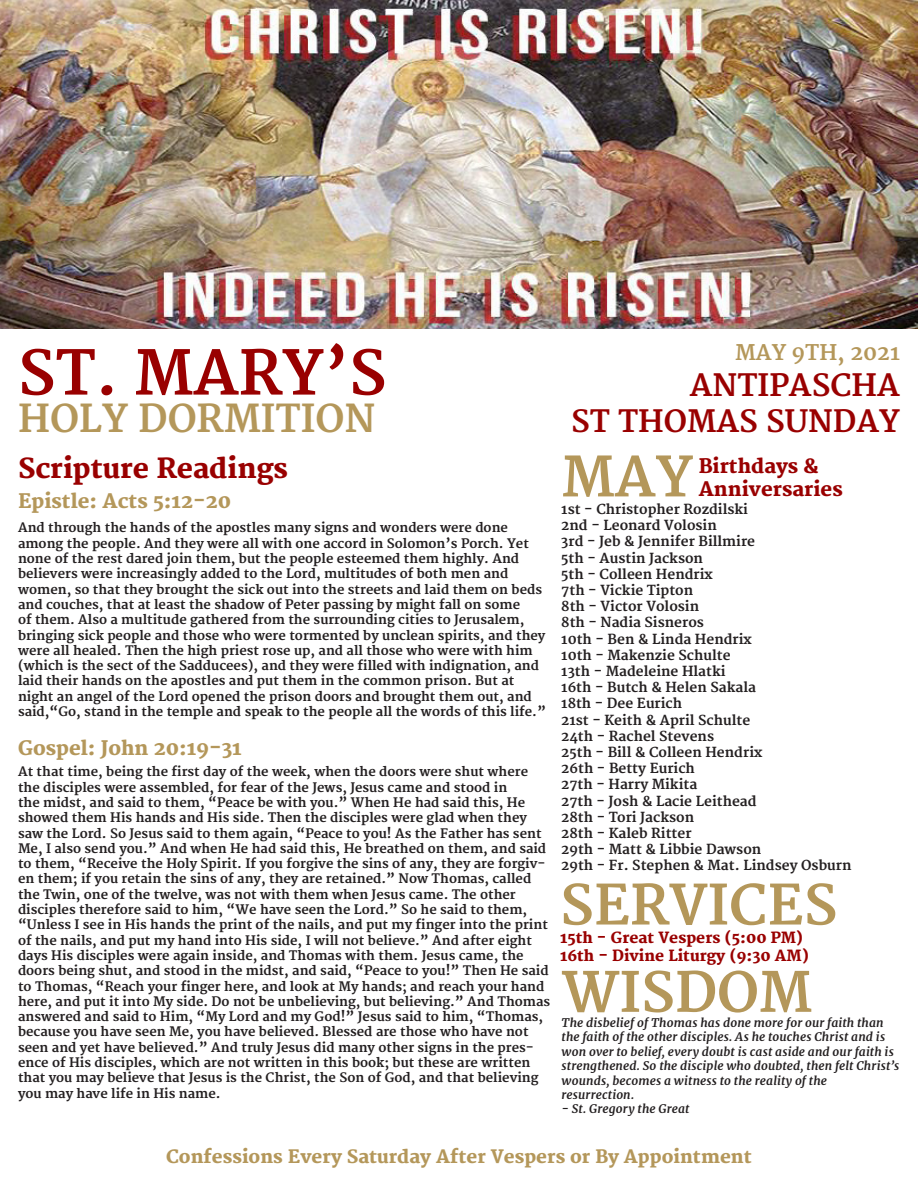
<style>
.page{position:relative;width:918px;height:1188px;background:#fff}
.page>*{position:absolute;margin:0;border:0;box-sizing:border-box;transform-origin:0 0}
.t1{font:700 60px "Merriweather";color:#900}
.t2{font:700 54px "Merriweather";color:#b4975a}
.t3{font:700 37.5px "Merriweather";color:#b4975a}
.t4{font:700 30px "Merriweather";color:#900}
.t5{font:800 27px "Merriweather";color:#900}
.t6{font:700 21px "Merriweather";color:#b4975a}
.t7{font:800 19.5px "Merriweather";color:#b4975a}
.t8{font:800 19.5px "Merriweather";color:#900}
.t9{font:800 18px "Merriweather";color:#b4975a}
.t10{font:800 15px "Merriweather";color:#900}
.t11{font:700 13.5px "Merriweather";color:#231f20}
.t12{font:700 12.75px/15.3px "Merriweather";color:#231f20}
.t13{font:italic 700 12px/14.4px "Merriweather";letter-spacing:.01em;color:#231f20}
</style>
<div class="page">
<img style="left:0;top:0;width:918px;height:328px">
<p class="t1" style="left:18px;top:338px;width:370px">ST. MARY’S</p>
<p class="t3" style="left:18px;top:397px;width:359px">HOLY DORMITION</p>
<p class="t5" style="left:18px;top:453px;width:272px">Scripture Readings</p>
<p class="t7" style="left:18px;top:490px;width:215px">Epistle: Acts 5:12-20</p>
<p class="t12" style="left:18px;top:521px;width:530px">And through the hands of the apostles many signs and wonders were done among the people. And they were all with one accord in Solomon’s Porch. Yet none of the rest dared join them, but the people esteemed them highly. And believers were increasingly added to the Lord, multitudes of both men and women, so that they brought the sick out into the streets and laid them on beds and couches, that at least the shadow of Peter passing by might fall on some<br>of them. Also a multitude gathered from the surrounding cities to Jerusalem, bringing sick people and those who were tormented by unclean spirits, and they were all healed. Then the high priest rose up, and all those who were with him (which is the sect of the Sadducees), and they were filled with indignation, and laid their hands on the apostles and put them in the common prison. But at night an angel of the Lord opened the prison doors and brought them out, and said,“Go, stand in the temple and speak to the people all the words of this life.”</p>
<p class="t7" style="left:18px;top:737px;width:225px">Gospel: John 20:19-31</p>
<p class="t12" style="left:18px;top:765px;width:534px">At that time, being the first day of the week, when the doors were shut where the disciples were assembled, for fear of the Jews, Jesus came and stood in<br>the midst, and said to them, “Peace be with you.” When He had said this, He showed them His hands and His side. Then the disciples were glad when they saw the Lord. So Jesus said to them again, “Peace to you! As the Father has sent Me, I also send you.” And when He had said this, He breathed on them, and said to them, “Receive the Holy Spirit. If you forgive the sins of any, they are forgiv&shy;en them; if you retain the sins of any, they are retained.” Now Thomas, called the Twin, one of the twelve, was not with them when Jesus came. The other disciples therefore said to him, “We have seen the Lord.” So he said to them, “Unless I see in His hands the print of the nails, and put my finger into the print of the nails, and put my hand into His side, I will not believe.” And after eight days His disciples were again inside, and Thomas with them. Jesus came, the doors being shut, and stood in the midst, and said, “Peace to you!” Then He said to Thomas, “Reach your finger here, and look at My hands; and reach your hand here, and put it into My side. Do not be unbelieving, but believing.” And Thomas answered and said to Him, “My Lord and my God!” Jesus said to him, “Thomas, because you have seen Me, you have believed. Blessed are those who have not seen and yet have believed.” And truly Jesus did many other signs in the pres&shy;ence of His disciples, which are not written in this book; but these are written that you may believe that Jesus is the Christ, the Son of God, and that believing you may have life in His name.</p>
<p class="t6" style="left:735px;top:341px;width:166px">MAY 9TH, 2021</p>
<p class="t4" style="left:690px;top:368px;width:212px">ANTIPASCHA</p>
<p class="t4" style="left:571px;top:404px;width:330px">ST THOMAS SUNDAY</p>
<p class="t2" style="left:561px;top:446px;width:133px">MAY</p>
<p class="t8" style="left:699px;top:454px;width:122px">Birthdays &amp;</p>
<p class="t8" style="left:699px;top:478px;width:146px">Anniversaries</p>
<p class="t11" style="left:561px;top:501px;width:188px">1st - Christopher Rozdilski</p>
<p class="t11" style="left:561px;top:517px;width:157px">2nd - Leonard Volosin</p>
<p class="t11" style="left:561px;top:534px;width:195px">3rd - Jeb &amp; Jennifer Billmire</p>
<p class="t11" style="left:561px;top:550px;width:143px">5th - Austin Jackson</p>
<p class="t11" style="left:561px;top:566px;width:153px">5th - Colleen Hendrix</p>
<p class="t11" style="left:561px;top:582px;width:133px">7th - Vickie Tipton</p>
<p class="t11" style="left:561px;top:598px;width:139px">8th - Victor Volosin</p>
<p class="t11" style="left:561px;top:615px;width:144px">8th - Nadia Sisneros</p>
<p class="t11" style="left:561px;top:631px;width:192px">10th - Ben &amp; Linda Hendrix</p>
<p class="t11" style="left:561px;top:647px;width:171px">10th - Makenzie Schulte</p>
<p class="t11" style="left:561px;top:663px;width:166px">13th - Madeleine Hlatki</p>
<p class="t11" style="left:561px;top:679px;width:196px">16th - Butch &amp; Helen Sakala</p>
<p class="t11" style="left:561px;top:696px;width:122px">18th - Dee Eurich</p>
<p class="t11" style="left:561px;top:712px;width:191px">21st - Keith &amp; April Schulte</p>
<p class="t11" style="left:561px;top:728px;width:154px">24th - Rachel Stevens</p>
<p class="t11" style="left:561px;top:744px;width:202px">25th - Bill &amp; Colleen Hendrix</p>
<p class="t11" style="left:561px;top:760px;width:135px">26th - Betty Eurich</p>
<p class="t11" style="left:561px;top:777px;width:137px">27th - Harry Mikita</p>
<p class="t11" style="left:561px;top:793px;width:197px">27th - Josh &amp; Lacie Leithead</p>
<p class="t11" style="left:561px;top:809px;width:134px">28th - Tori Jackson</p>
<p class="t11" style="left:561px;top:825px;width:132px">28th - Kaleb Ritter</p>
<p class="t11" style="left:561px;top:841px;width:202px">29th - Matt &amp; Libbie Dawson</p>
<p class="t11" style="left:561px;top:858px;width:292px">29th - Fr. Stephen &amp; Mat. Lindsey Osburn</p>
<p class="t2" style="left:560px;top:874px;width:279px">SERVICES</p>
<p class="t10" style="left:560px;top:929px;width:245px">15th - Great Vespers (5:00 PM)</p>
<p class="t10" style="left:560px;top:947px;width:251px">16th - Divine Liturgy (9:30 AM)</p>
<p class="t2" style="left:562px;top:961px;width:252px">WISDOM</p>
<p class="t13" style="left:562px;top:1016px;width:339px">The disbelief of Thomas has done more for our faith than the faith of the other disciples. As he touches Christ and is won over to belief, every doubt is cast aside and our faith is strengthened. So the disciple who doubted, then felt Christ’s wounds, becomes a witness to the reality of the</p>
<p class="t13" style="left:562px;top:1088px;width:74px">resurrection.</p>
<p class="t13" style="left:562px;top:1102px;width:129px">- St. Gregory the Great</p>
<p class="t9" style="left:166px;top:1146px;width:587px">Confessions Every Saturday After Vespers or By Appointment</p>
</div>
